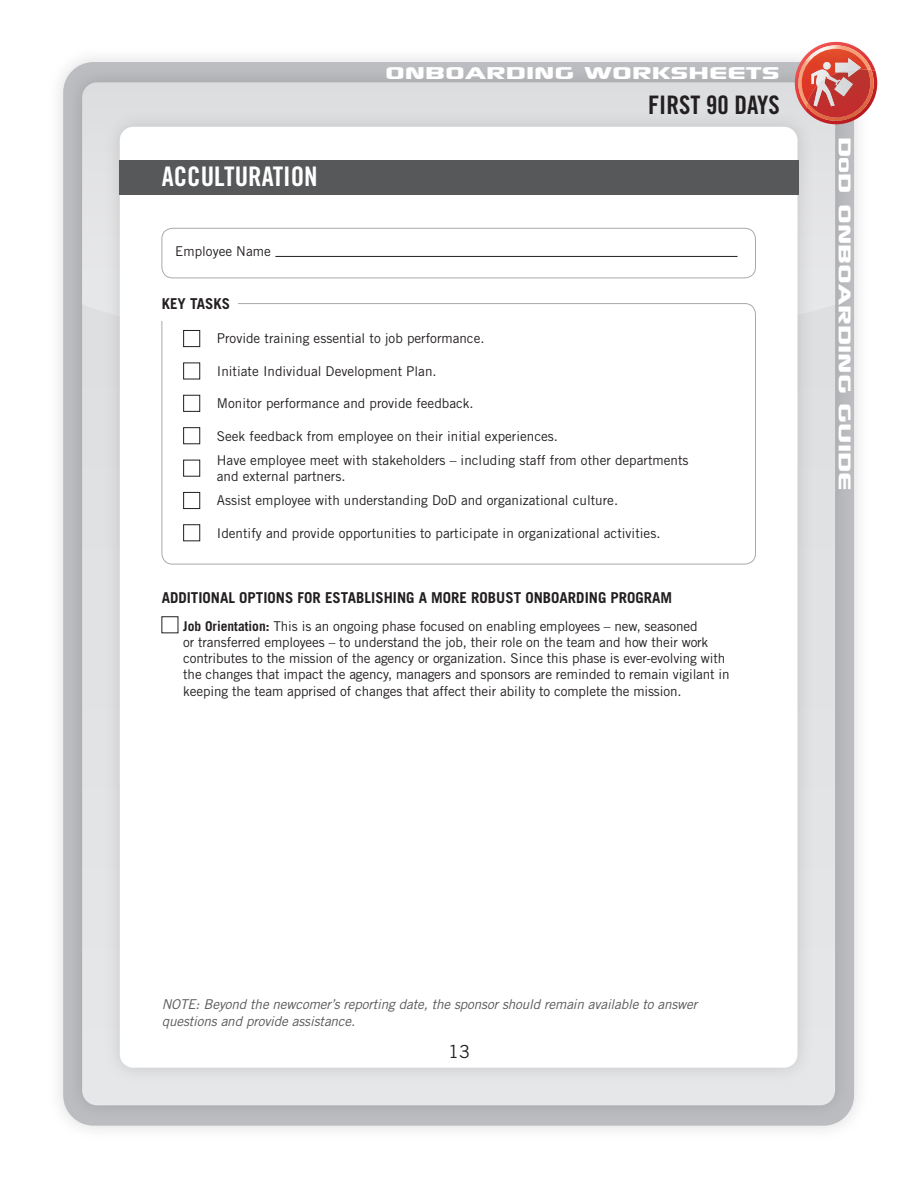
<style>
.page{position:relative;width:918px;height:1188px;background:#fff}
.page>*{position:absolute;margin:0;border:0;box-sizing:border-box;transform-origin:0 0}
.t1{font:33px "Xscale";color:#fff}
.t2{font:27px "Trade Gothic LT Std Bd Cn 20";color:#fff}
.t3{font:25.5px "Trade Gothic LT Std Bd Cn 20";color:#231f20}
.t4{font:18px "Trade Gothic LT Std";color:#231f20}
.t5{font:700 15px "Trade Gothic LT Std";color:#231f20}
.t6{font:13.5px/16.2px "Trade Gothic LT Std";color:#231f20}
.t7{font:italic 13.5px/16.2px "Trade Gothic LT Std";letter-spacing:-.01em;color:#57585a}
.s1{font-weight:700}
</style>
<div class="page">
<img style="left:60px;top:60px;width:798px;height:1068px">
<div style="left:82px;top:351px;width:753px;height:754px;background:#e4e5e7"></div>
<svg style="left:82px;top:82px;width:753px;height:269px;background:#dddee0"></svg>
<img style="left:97px;top:104px;width:723px;height:986px">
<div style="left:120px;top:127px;width:677px;height:941px;background:#fff;border-radius:14px"></div>
<svg style="left:839px;top:158px;width:10px;height:14px"></svg>
<svg style="left:795px;top:42px;width:83px;height:79px"></svg>
<img style="left:795px;top:42px;width:41px;height:3px">
<img style="left:793px;top:45px;width:78px;height:62px">
<img style="left:802px;top:49px;width:66px;height:53px">
<img style="left:811px;top:58px;width:50px;height:28px">
<div style="left:119px;top:160px;width:680px;height:34px;background:#57585a"></div>
<div style="left:162px;top:228px;width:594px;height:50px;border:1px solid #a8a9ad;border-radius:11px"></div>
<div style="left:162px;top:303px;width:594px;height:261px;border:1px solid #a8a9ad;border-radius:11px"></div>
<div style="left:154px;top:288px;width:84px;height:33px;background:#fff"></div>
<hr style="left:275px;top:256px;width:463px;height:1px;background:#231f20">
<div style="left:183px;top:330px;width:17px;height:17px;border:1px solid #231f20"></div>
<div style="left:183px;top:363px;width:17px;height:16px;border:1px solid #231f20"></div>
<div style="left:183px;top:395px;width:17px;height:17px;border:1px solid #231f20"></div>
<div style="left:183px;top:427px;width:17px;height:17px;border:1px solid #231f20"></div>
<div style="left:183px;top:460px;width:17px;height:16px;border:1px solid #231f20"></div>
<div style="left:183px;top:492px;width:17px;height:17px;border:1px solid #231f20"></div>
<div style="left:183px;top:525px;width:17px;height:16px;border:1px solid #231f20"></div>
<p class="t1" style="left:385px;top:52px;width:396px">Onboarding worksheets</p>
<p class="t2" style="left:162px;top:160px;width:158px">ACCULTURATION</p>
<p class="t6" style="left:175px;top:243px;width:97px">Employee Name</p>
<p class="t5" style="left:162px;top:295px;width:70px">KEY TASKS</p>
<p class="t3" style="left:648px;top:89px;width:133px">FIRST 90 DAYS</p>
<p class="t6" style="left:217px;top:330px;width:269px">Provide training essential to job performance.</p>
<p class="t6" style="left:217px;top:363px;width:221px">Initiate Individual Development Plan.</p>
<p class="t6" style="left:217px;top:395px;width:258px">Monitor performance and provide feedback.</p>
<p class="t6" style="left:217px;top:428px;width:343px">Seek feedback from employee on their initial experiences.</p>
<p class="t6" style="left:217px;top:452px;width:473px">Have employee meet with stakeholders – including staff from other departments and external partners.</p>
<p class="t6" style="left:217px;top:492px;width:403px">Assist employee with understanding DoD and organizational culture.</p>
<p class="t6" style="left:217px;top:525px;width:445px">Identify and provide opportunities to participate in organizational activities.</p>
<p class="t5" style="left:162px;top:588px;width:512px">ADDITIONAL OPTIONS FOR ESTABLISHING A MORE ROBUST ONBOARDING PROGRAM</p>
<p class="t6" style="left:183px;top:618px;width:548px"><span class="s1">Job Orientation:</span> This is an ongoing phase focused on enabling employees – new, seasoned<br>or transferred employees – to understand the job, their role on the team and how their work contributes to the mission of the agency or organization. Since this phase is ever-evolving with the changes that impact the agency, managers and sponsors are reminded to remain vigilant in keeping the team apprised of changes that affect their ability to complete the mission.</p>
<p class="t1" style="left:865px;top:136px;width:356px;rotate:90deg">D D ONBOARDING Guide</p>
<p class="t7" style="left:162px;top:997px;width:537px">NOTE: Beyond the newcomer’s reporting date, the sponsor should remain available to answer questions and provide assistance.</p>
<p class="t4" style="left:448px;top:1041px;width:23px">13</p>
</div>
